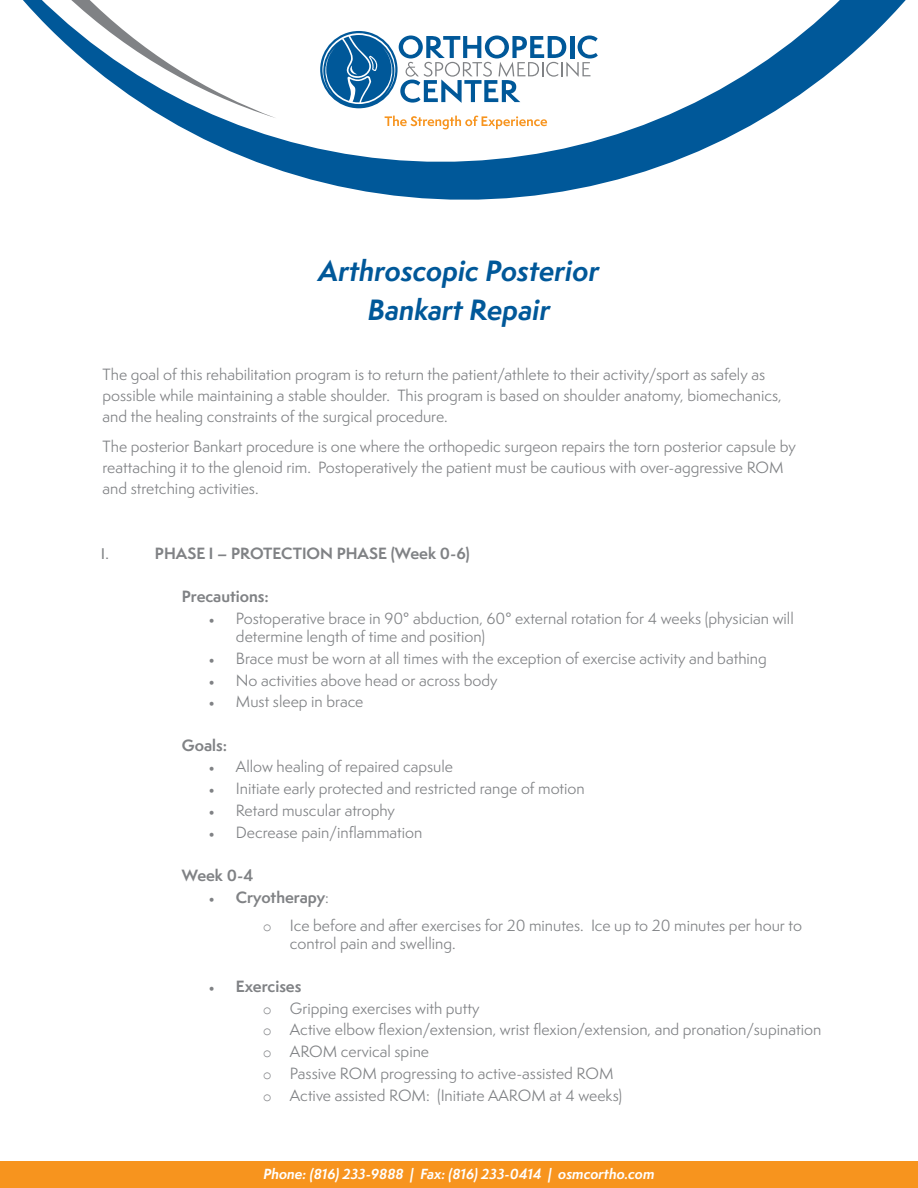
<style>
.page{position:relative;width:918px;height:1188px;background:#fff}
.page>*{position:absolute;margin:0;border:0;box-sizing:border-box;transform-origin:0 0}
.t1{font:italic 700 27px "Semplicita Pro";color:#005899}
.No_Spacing{font:15px/21px "Semplicita Pro";color:#808285}
.No_Spacing-2{font:700 15px "Semplicita Pro";color:#808285}
.t2{font:15px "Helvetica";color:#808285}
.t3{font:italic 700 13.5px "Semplicita Pro";color:#fff}
.s1{font-family:"Minion Pro"}
.s2{font-family:"Minion Pro";font-weight:400}
.s3{font-weight:400}
.s4{font-family:"Courier New"}
</style>
<div class="page">
<div style="left:0;top:1161px;width:918px;height:27px;background:#f7941e"></div>
<svg style="left:23px;top:0;width:883px;height:200px"></svg>
<p class="t1" style="left:319px;top:251px;width:282px">Arthroscopic Posterior</p>
<p class="t1" style="left:368px;top:290px;width:184px">Bankart Repair</p>
<p class="No_Spacing" style="left:103px;top:363px;width:681px">The goal of this rehabilitation program is to return the patient/athlete to their activity/sport as safely as possible while maintaining a stable shoulder. This program is based on shoulder anatomy, biomechanics, and the healing constraints of the surgical procedure.</p>
<p class="No_Spacing" style="left:103px;top:436px;width:695px">The posterior Bankart procedure is one where the orthopedic surgeon repairs the torn posterior capsule by reattaching it to the glenoid rim. Postoperatively the patient must be cautious with over-aggressive ROM and stretching activities.</p>
<p class="t2" style="left:101px;top:542px;width:10px">I.</p>
<p class="No_Spacing-2" style="left:155px;top:542px;width:316px">PHASE I – PROTECTION PHASE (Week 0-6)</p>
<p class="No_Spacing-2" style="left:182px;top:586px;width:88px">Precautions:</p>
<p class="No_Spacing" style="left:236px;top:609px;width:559px;line-height:18px;text-indent:-27px"><span class="s1">•</span> Postoperative brace in 90° abduction, 60° external rotation for 4 weeks (physician will determine length of time and position)</p>
<p class="No_Spacing" style="left:209px;top:648px;width:559px"><span class="s1">•</span> Brace must be worn at all times with the exception of exercise activity and bathing</p>
<p class="No_Spacing" style="left:209px;top:669px;width:290px"><span class="s1">•</span> No activities above head or across body</p>
<p class="No_Spacing" style="left:209px;top:691px;width:156px"><span class="s1">•</span> Must sleep in brace</p>
<p class="No_Spacing-2" style="left:182px;top:734px;width:47px">Goals:</p>
<p class="No_Spacing" style="left:209px;top:756px;width:246px"><span class="s1">•</span> Allow healing of repaired capsule</p>
<p class="No_Spacing" style="left:209px;top:778px;width:377px"><span class="s1">•</span> Initiate early protected and restricted range of motion</p>
<p class="No_Spacing" style="left:209px;top:800px;width:187px"><span class="s1">•</span> Retard muscular atrophy</p>
<p class="No_Spacing" style="left:209px;top:821px;width:215px"><span class="s1">•</span> Decrease pain/inflammation</p>
<p class="No_Spacing-2" style="left:182px;top:864px;width:73px">Week 0-4</p>
<p class="No_Spacing-2" style="left:209px;top:886px;width:121px"><span class="s2">•</span> Cryotherapy<span class="s3">:</span></p>
<p class="No_Spacing" style="left:290px;top:916px;width:514px;line-height:18px;text-indent:-27px"><span class="s4">o</span> Ice before and after exercises for 20 minutes. Ice up to 20 minutes per hour to control pain and swelling.</p>
<p class="No_Spacing-2" style="left:209px;top:975px;width:94px"><span class="s2">•</span> Exercises</p>
<p class="No_Spacing" style="left:263px;top:997px;width:218px"><span class="s4">o</span> Gripping exercises with putty</p>
<p class="No_Spacing" style="left:263px;top:1019px;width:560px"><span class="s4">o</span> Active elbow flexion/extension, wrist flexion/extension, and pronation/supination</p>
<p class="No_Spacing" style="left:263px;top:1041px;width:168px"><span class="s4">o</span> AROM cervical spine</p>
<p class="No_Spacing" style="left:263px;top:1063px;width:352px"><span class="s4">o</span> Passive ROM progressing to active-assisted ROM</p>
<p class="No_Spacing" style="left:263px;top:1084px;width:361px"><span class="s4">o</span> Active assisted ROM: (Initiate AAROM at 4 weeks)</p>
<p class="t3" style="left:264px;top:1164px;width:392px">Phone: (816) 233-9888 | Fax: (816) 233-0414 | osmcortho.com</p>
</div>
